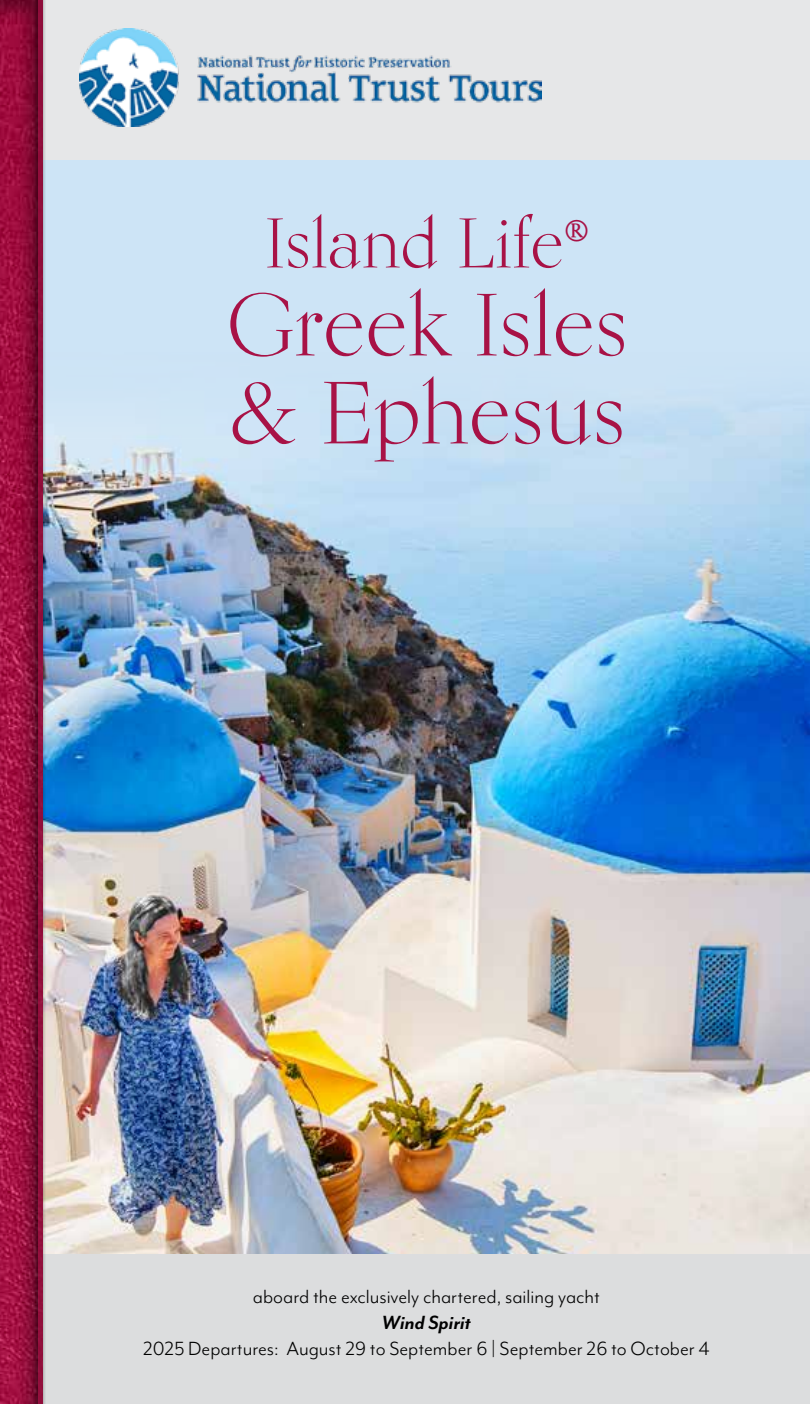
<style>
.page{position:relative;width:810px;height:1404px;background:#cde4f6}
.page>*{position:absolute;margin:0;border:0;box-sizing:border-box;transform-origin:0 0}
.t1{font:88px/88px "Kumlien Pro";letter-spacing:-.01em;color:#a81246}
.t2{font:70px "Kumlien Pro";letter-spacing:-.01em;color:#a81246}
.t3{font:22px "Mr Eaves Mod OT";color:#000}
.t4{font:italic 700 22px "Mr Eaves Mod OT";color:#000}
.s1{font-weight:500;font-size:48px}
</style>
<div class="page">
<img style="left:47px;top:401px;width:763px;height:854px">
<div style="left:1px;top:0;width:809px;height:160px;background:#e6e7e8"></div>
<div style="left:0;top:1255px;width:810px;height:149px;background:#dcddde"></div>
<div style="left:0;top:0;width:46px;height:1404px;background:#000;opacity:.4"></div>
<div style="left:33px;top:0;width:14px;height:1404px;background:#000;opacity:.5"></div>
<hr style="left:38px;top:0;width:4px;height:1404px;background:#920e3c">
<img style="left:80px;top:29px;width:461px;height:98px">
<h2 class="t2" style="left:264px;top:201px;width:328px">Island Life<span class="s1">®</span></h2>
<h1 class="t1" style="left:226px;top:280px;width:404px">Greek Isles &amp; Ephesus</h1>
<p class="t3" style="left:253px;top:1284px;width:349px">aboard the exclusively chartered, sailing yacht</p>
<p class="t4" style="left:382px;top:1310px;width:91px">Wind Spirit</p>
<p class="t3" style="left:143px;top:1336px;width:568px">2025 Departures: August 29 to September 6 | September 26 to October 4</p>
</div>
